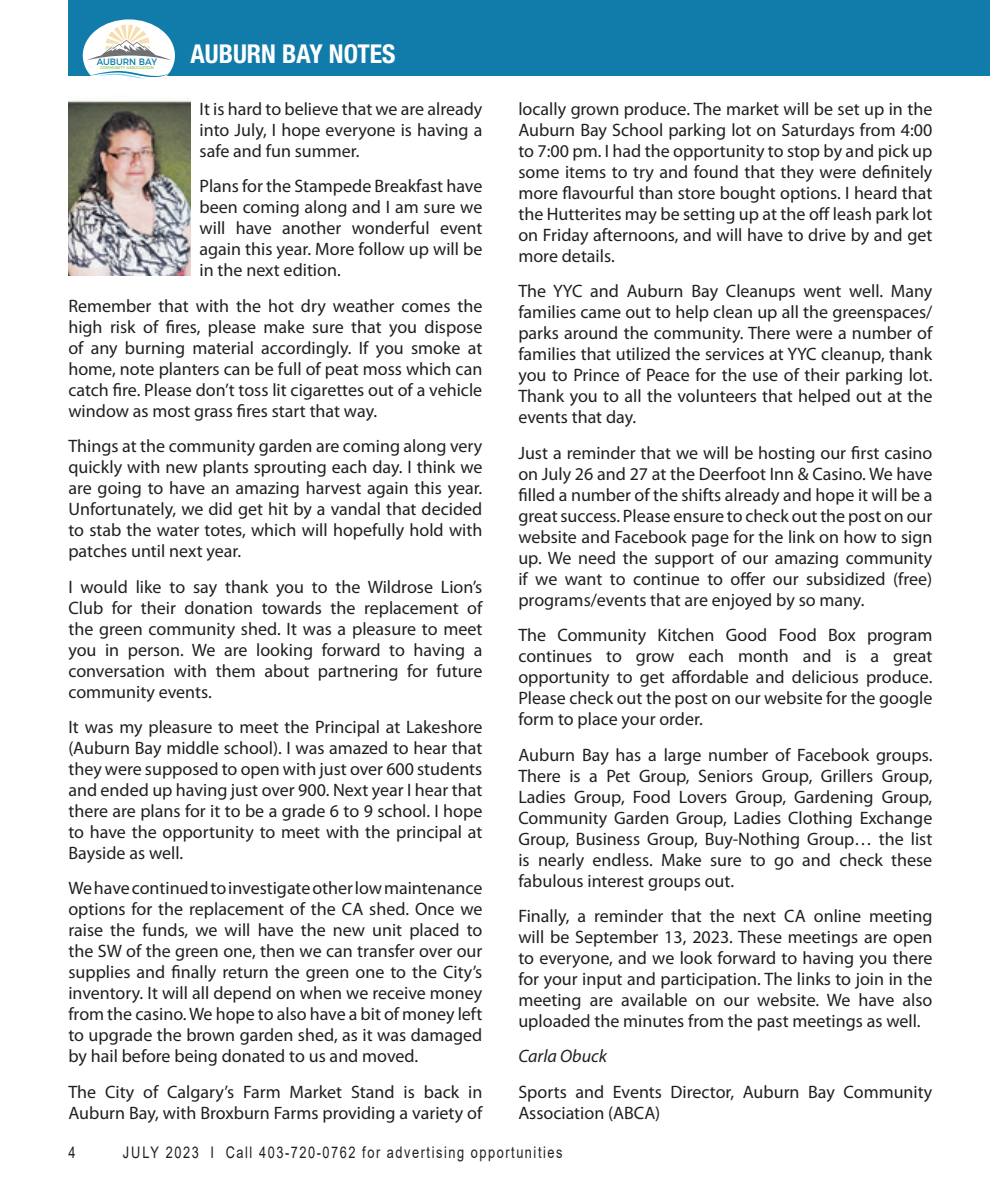
<style>
.page{position:relative;width:990px;height:1188px;background:#fff}
.page>*{position:absolute;margin:0;border:0;box-sizing:border-box;transform-origin:0 0}
.t1{font:700 condensed 26px "Helvetica Neue LT Std";color:#fff}
.Body_text{font:18px/21px "Myriad Pro";color:#231f20;text-align:justify}
.Body_text-2{font:italic 18px "Myriad Pro";color:#231f20}
.t2{font:16px "Arial";letter-spacing:.12em;color:#231f20;scale:.8 1}
.t3{font:9.2px "Montserrat";color:#0c7ba9;scale:.96 1}
.t4{font:4px "Montserrat";color:#8bc543;scale:.96 1}
</style>
<div class="page">
<div style="left:68px;top:0;width:922px;height:76px;background:#117caa"></div>
<div style="left:83px;top:19px;width:92px;height:73px;background:#fff;border-radius:50%"></div>
<svg style="left:87px;top:25px;width:84px;height:35px"></svg>
<svg style="left:88px;top:71px;width:82px;height:8px"></svg>
<img style="left:68px;top:100px;width:123px;height:176px">
<p class="t3" style="left:97px;top:54px;width:64px">AUBURN BAY</p>
<p class="t4" style="left:100px;top:64px;width:58px">COMMUNITY ASSOCIATION</p>
<p class="t1" style="left:191px;top:38px;width:206px">AUBURN BAY NOTES</p>
<p class="Body_text" style="left:200px;top:98px;width:284px">It is hard to believe that we are already into July, I hope everyone is having a safe and fun summer.</p>
<p class="Body_text" style="left:200px;top:176px;width:284px">Plans for the Stampede Breakfast have been coming along and I am sure we will have another wonderful event again this year. More follow up will be in the next edition.</p>
<p class="Body_text" style="left:68px;top:295px;width:416px">Remember that with the hot dry weather comes the high risk of fires, please make sure that you dispose of any burning material accordingly. If you smoke at home, note planters can be full of peat moss which can catch fire. Please don’t toss lit cigarettes out of a vehicle window as most grass fires start that way.</p>
<p class="Body_text" style="left:68px;top:435px;width:416px">Things at the community garden are coming along very quickly with new plants sprouting each day. I think we are going to have an amazing harvest again this year.<br>Unfortunately, we did get hit by a vandal that decided to stab the water totes, which will hopefully hold with patches until next year.</p>
<p class="Body_text" style="left:68px;top:576px;width:416px">I would like to say thank you to the Wildrose Lion’s Club for their donation towards the replacement of the green community shed. It was a pleasure to meet you in person. We are looking forward to having a conversation with them about partnering for future community events.</p>
<p class="Body_text" style="left:68px;top:716px;width:416px">It was my pleasure to meet the Principal at Lakeshore (Auburn Bay middle school). I was amazed to hear that they were supposed to open with just over 600 students and ended up having just over 900. Next year I hear that there are plans for it to be a grade 6 to 9 school. I hope to have the opportunity to meet with the principal at Bayside as well.</p>
<p class="Body_text" style="left:68px;top:878px;width:416px">We have continued to investigate other low maintenance options for the replacement of the CA shed. Once we raise the funds, we will have the new unit placed to the SW of the green one, then we can transfer over our supplies and finally return the green one to the City’s inventory. It will all depend on when we receive money from the casino. We hope to also have a bit of money left to upgrade the brown garden shed, as it was damaged by hail before being donated to us and moved.</p>
<p class="Body_text" style="left:68px;top:1081px;width:416px">The City of Calgary’s Farm Market Stand is back in<br>Auburn Bay, with Broxburn Farms providing a variety of</p>
<p class="Body_text" style="left:518px;top:98px;width:416px">locally grown produce. The market will be set up in the Auburn Bay School parking lot on Saturdays from 4:00 to 7:00 pm. I had the opportunity to stop by and pick up some items to try and found that they were definitely more flavourful than store bought options. I heard that the Hutterites may be setting up at the off leash park lot on Friday afternoons, and will have to drive by and get more details.</p>
<p class="Body_text" style="left:518px;top:281px;width:416px">The YYC and Auburn Bay Cleanups went well. Many families came out to help clean up all the greenspaces/ parks around the community. There were a number of families that utilized the services at YYC cleanup, thank you to Prince of Peace for the use of their parking lot.<br>Thank you to all the volunteers that helped out at the events that day.</p>
<p class="Body_text" style="left:518px;top:442px;width:416px">Just a reminder that we will be hosting our first casino on July 26 and 27 at the Deerfoot Inn &amp; Casino. We have filled a number of the shifts already and hope it will be a great success. Please ensure to check out the post on our website and Facebook page for the link on how to sign up. We need the support of our amazing community if we want to continue to offer our subsidized (free) programs/events that are enjoyed by so many.</p>
<p class="Body_text" style="left:518px;top:624px;width:415px">The Community Kitchen Good Food Box program continues to grow each month and is a great opportunity to get affordable and delicious produce.<br>Please check out the post on our website for the google form to place your order.</p>
<p class="Body_text" style="left:518px;top:744px;width:416px">Auburn Bay has a large number of Facebook groups.<br>There is a Pet Group, Seniors Group, Grillers Group, Ladies Group, Food Lovers Group, Gardening Group, Community Garden Group, Ladies Clothing Exchange Group, Business Group, Buy-Nothing Group… the list is nearly endless. Make sure to go and check these fabulous interest groups out.</p>
<p class="Body_text" style="left:518px;top:905px;width:416px">Finally, a reminder that the next CA online meeting will be September 13, 2023. These meetings are open to everyone, and we look forward to having you there for your input and participation. The links to join in the meeting are available on our website. We have also uploaded the minutes from the past meetings as well.</p>
<p class="Body_text-2" style="left:518px;top:1045px;width:90px">Carla Obuck</p>
<p class="Body_text" style="left:518px;top:1081px;width:416px">Sports and Events Director, Auburn Bay Community<br>Association (ABCA)</p>
<p class="t2" style="left:68px;top:1141px;width:10px">4</p>
<p class="t2" style="left:123px;top:1141px;width:551px">JULY 2023 I Call 403-720-0762 for advertising opportunities</p>
</div>
